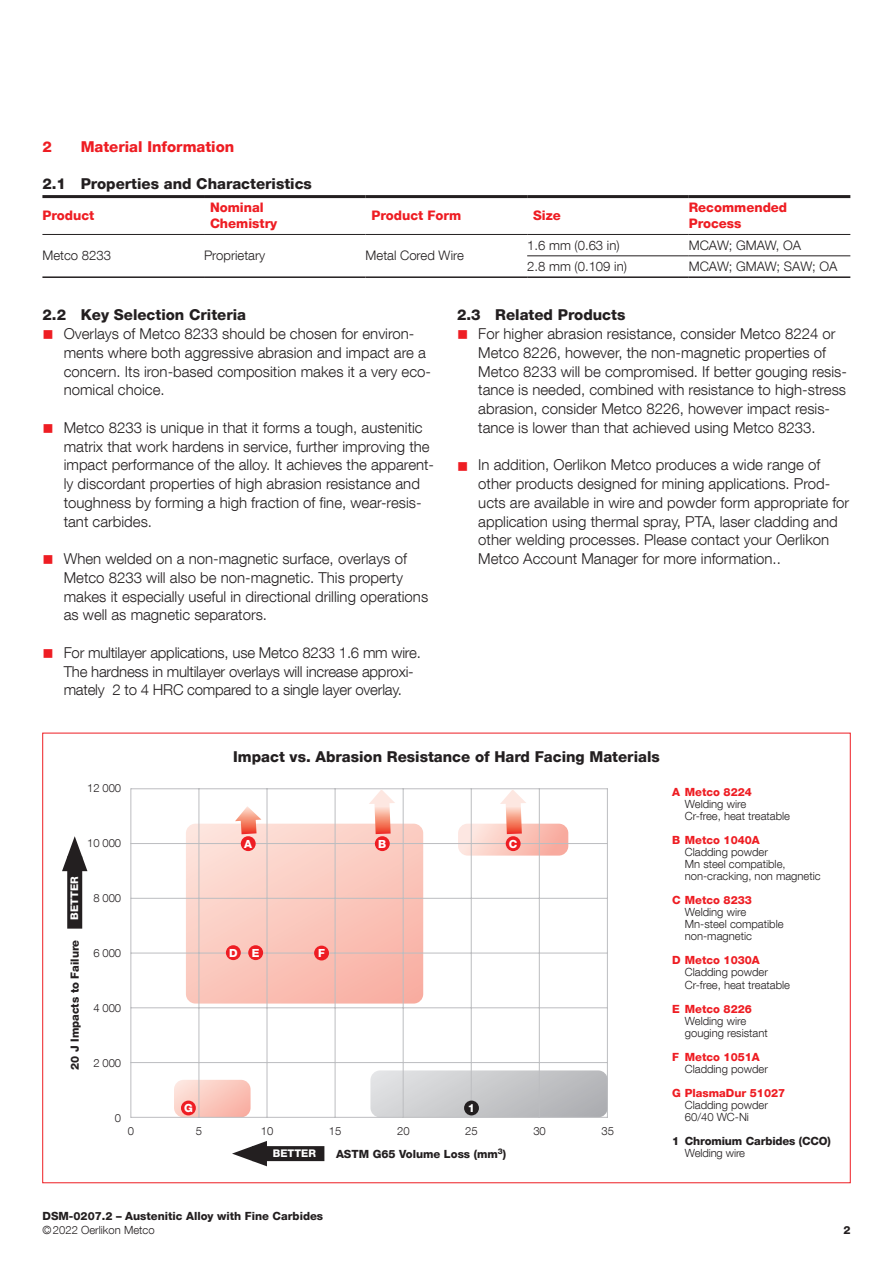
<style>
.page{position:relative;width:893px;height:1263px;background:#fff}
.page>*{position:absolute;margin:0;border:0;box-sizing:border-box;transform-origin:0 0}
.t1{font:300 15px/18.8px "Helvetica Neue LT Com";color:#231f20}
.t2{font:800 15px "Helvetica Neue LT Com";color:#231f20}
.t3{font:800 15px "Helvetica Neue LT Com";color:#ee1d23}
.t4{font:300 13.2px "Helvetica Neue LT Com";color:#231f20}
.t5{font:800 13.2px/16.5px "Helvetica Neue LT Com";color:#ee1d23}
.t6{font:300 11.25px/12px "Helvetica Neue LT Com";color:#231f20}
.t7{font:800 11.25px "Helvetica Neue LT Com";color:#231f20}
.t8{font:800 11.25px "Helvetica Neue LT Com";color:#ee1d23}
.t9{font:800 11.25px "Helvetica Neue LTW1 G";color:#fff}
.t10{font:800 10.5px "Helvetica Neue LT Com";color:#fff}
.s1{color:#ee1d23}
</style>
<div class="page">
<hr style="left:42px;top:195px;width:162px;height:3px;background:#231f20">
<hr style="left:204px;top:195px;width:162px;height:3px;background:#231f20">
<hr style="left:366px;top:195px;width:161px;height:3px;background:#231f20">
<hr style="left:527px;top:195px;width:162px;height:3px;background:#231f20">
<hr style="left:689px;top:195px;width:161px;height:3px;background:#231f20">
<hr style="left:42px;top:234px;width:162px;height:1px;background:#231f20">
<hr style="left:204px;top:234px;width:162px;height:1px;background:#231f20">
<hr style="left:366px;top:234px;width:161px;height:1px;background:#231f20">
<hr style="left:527px;top:234px;width:162px;height:1px;background:#231f20">
<hr style="left:689px;top:234px;width:161px;height:1px;background:#231f20">
<hr style="left:527px;top:256px;width:162px;height:1px;background:#231f20">
<hr style="left:689px;top:256px;width:161px;height:1px;background:#231f20">
<hr style="left:42px;top:276px;width:162px;height:2px;background:#231f20">
<hr style="left:204px;top:276px;width:162px;height:2px;background:#231f20">
<hr style="left:366px;top:276px;width:161px;height:2px;background:#231f20">
<hr style="left:527px;top:276px;width:162px;height:2px;background:#231f20">
<hr style="left:689px;top:276px;width:161px;height:2px;background:#231f20">
<svg style="left:370px;top:1070px;width:237px;height:47px;background:#c8c9cb"></svg>
<svg style="left:174px;top:1080px;width:77px;height:37px;background:#facac0"></svg>
<hr style="left:131px;top:1117px;width:476px;height:1px;background:#bcbdc0">
<hr style="left:131px;top:1062px;width:476px;height:1px;background:#bcbdc0">
<hr style="left:131px;top:953px;width:476px;height:1px;background:#bcbdc0">
<hr style="left:131px;top:898px;width:476px;height:1px;background:#bcbdc0">
<hr style="left:131px;top:843px;width:476px;height:1px;background:#bcbdc0">
<hr style="left:131px;top:1007px;width:476px;height:1px;background:#bcbdc0">
<hr style="left:131px;top:788px;width:476px;height:1px;background:#bcbdc0">
<hr style="left:130px;top:788px;width:1px;height:330px;background:#bcbdc0">
<hr style="left:199px;top:788px;width:1px;height:330px;background:#bcbdc0">
<hr style="left:267px;top:788px;width:1px;height:330px;background:#bcbdc0">
<hr style="left:403px;top:788px;width:1px;height:330px;background:#bcbdc0">
<hr style="left:471px;top:788px;width:1px;height:330px;background:#bcbdc0">
<hr style="left:539px;top:788px;width:1px;height:330px;background:#bcbdc0">
<hr style="left:607px;top:788px;width:1px;height:330px;background:#bcbdc0">
<hr style="left:335px;top:788px;width:1px;height:330px;background:#bcbdc0">
<div style="left:67px;top:856px;width:15px;height:73px;background:#231f20"></div>
<svg style="left:62px;top:836px;width:25px;height:35px"></svg>
<div style="left:252px;top:1146px;width:72px;height:15px;background:#231f20"></div>
<svg style="left:232px;top:1141px;width:35px;height:25px"></svg>
<svg style="left:458px;top:788px;width:110px;height:67px"></svg>
<svg style="left:186px;top:788px;width:237px;height:215px;background:#f8ccc4"></svg>
<div style="left:181px;top:1100px;width:15px;height:15px;background:#ee1d23;border-radius:50%"></div>
<div style="left:464px;top:1100px;width:15px;height:15px;background:#231f20;border-radius:50%"></div>
<p class="t3" style="left:42px;top:137px;width:11px">2</p>
<p class="t3" style="left:81px;top:137px;width:155px">Material Information</p>
<p class="t2" style="left:42px;top:175px;width:271px">2.1 Properties and Characteristics</p>
<p class="t5" style="left:42px;top:207px;width:53px">Product</p>
<p class="t5" style="left:210px;top:199px;width:69px">Nominal<br>Chemistry</p>
<p class="t5" style="left:372px;top:207px;width:91px">Product Form</p>
<p class="t5" style="left:533px;top:207px;width:29px">Size</p>
<p class="t5" style="left:689px;top:199px;width:100px">Recommended<br>Process</p>
<p class="t4" style="left:42px;top:248px;width:70px">Metco 8233</p>
<p class="t4" style="left:204px;top:248px;width:63px">Proprietary</p>
<p class="t4" style="left:366px;top:248px;width:100px">Metal Cored Wire</p>
<p class="t4" style="left:527px;top:237px;width:94px">1.6 mm (0.63 in)</p>
<p class="t4" style="left:689px;top:237px;width:114px">MCAW; GMAW, OA</p>
<p class="t4" style="left:527px;top:258px;width:101px">2.8 mm (0.109 in)</p>
<p class="t4" style="left:689px;top:258px;width:150px">MCAW; GMAW; SAW; OA</p>
<p class="t2" style="left:43px;top:306px;width:205px">2.2 Key Selection Criteria</p>
<p class="t1" style="left:64px;top:324px;width:369px;text-indent:-21px"><span class="s1">■</span> Overlays of Metco 8233 should be chosen for environ&shy;ments where both aggressive abrasion and impact are a concern. Its iron-based composition makes it a very eco&shy;nomical choice.</p>
<p class="t1" style="left:64px;top:418px;width:372px;text-indent:-21px"><span class="s1">■</span> Metco 8233 is unique in that it forms a tough, austenitic matrix that work hardens in service, further improving the impact performance of the alloy. It achieves the apparent&shy;ly discordant properties of high abrasion resistance and toughness by forming a high fraction of fine, wear-resis&shy;tant carbides.</p>
<p class="t1" style="left:64px;top:549px;width:366px;text-indent:-21px"><span class="s1">■</span> When welded on a non-magnetic surface, overlays of Metco 8233 will also be non-magnetic. This property makes it especially useful in directional drilling operations as well as magnetic separators.</p>
<p class="t1" style="left:64px;top:643px;width:359px;text-indent:-21px"><span class="s1">■</span> For multilayer applications, use Metco 8233 1.6 mm wire.<br>The hardness in multilayer overlays will increase approxi&shy;mately 2 to 4 HRC compared to a single layer overlay.</p>
<p class="t2" style="left:457px;top:306px;width:170px">2.3 Related Products</p>
<p class="t1" style="left:478px;top:324px;width:370px;text-indent:-21px"><span class="s1">■</span> For higher abrasion resistance, consider Metco 8224 or Metco 8226, however, the non-magnetic properties of Metco 8233 will be compromised. If better gouging resis&shy;tance is needed, combined with resistance to high-stress abrasion, consider Metco 8226, however impact resis&shy;tance is lower than that achieved using Metco 8233.</p>
<p class="t1" style="left:478px;top:455px;width:372px;text-indent:-21px"><span class="s1">■</span> In addition, Oerlikon Metco produces a wide range of other products designed for mining applications. Prod&shy;ucts are available in wire and powder form appropriate for application using thermal spray, PTA, laser cladding and other welding processes. Please contact your Oerlikon Metco Account Manager for more information..</p>
<p class="t6" style="left:87px;top:782px;width:36px">12 000</p>
<p class="t6" style="left:87px;top:837px;width:36px">10 000</p>
<p class="t10" style="left:68px;top:920px;width:45px;rotate:-90deg">BETTER</p>
<p class="t6" style="left:93px;top:892px;width:29px">8 000</p>
<p class="t7" style="left:68px;top:1070px;width:132px;rotate:-90deg">20 J Impacts to Failure</p>
<p class="t6" style="left:93px;top:947px;width:29px">6 000</p>
<p class="t6" style="left:93px;top:1002px;width:29px">4 000</p>
<p class="t6" style="left:93px;top:1056px;width:29px">2 000</p>
<p class="t6" style="left:115px;top:1111px;width:8px">0</p>
<p class="t2" style="left:233px;top:748px;width:428px">Impact vs. Abrasion Resistance of Hard Facing Materials</p>
<p class="t9" style="left:244px;top:837px;width:9px">A</p>
<p class="t9" style="left:378px;top:837px;width:10px">B</p>
<p class="t9" style="left:509px;top:837px;width:10px">C</p>
<p class="t9" style="left:229px;top:946px;width:10px">D</p>
<p class="t9" style="left:252px;top:946px;width:9px">E</p>
<p class="t9" style="left:318px;top:946px;width:8px">F</p>
<p class="t9" style="left:184px;top:1101px;width:10px">G</p>
<p class="t9" style="left:468px;top:1101px;width:9px">1</p>
<p class="t6" style="left:128px;top:1124px;width:8px">0</p>
<p class="t6" style="left:196px;top:1124px;width:8px">5</p>
<p class="t6" style="left:261px;top:1124px;width:14px">10</p>
<p class="t6" style="left:329px;top:1124px;width:14px">15</p>
<p class="t6" style="left:397px;top:1124px;width:14px">20</p>
<p class="t6" style="left:465px;top:1124px;width:14px">25</p>
<p class="t6" style="left:533px;top:1124px;width:14px">30</p>
<p class="t6" style="left:601px;top:1124px;width:14px">35</p>
<p class="t10" style="left:273px;top:1147px;width:45px">BETTER</p>
<p class="t7" style="left:336px;top:1147px;width:172px">ASTM G65 Volume Loss (mm<sup>3</sup>)</p>
<p class="t8" style="left:672px;top:786px;width:81px">A Metco 8224</p>
<p class="t6" style="left:685px;top:798px;width:107px">Welding wire<br>Cr-free, heat treatable</p>
<p class="t8" style="left:672px;top:834px;width:89px">B Metco 1040A</p>
<p class="t6" style="left:685px;top:846px;width:137px">Cladding powder<br>Mn steel compatible, non-cracking, non magnetic</p>
<p class="t8" style="left:672px;top:894px;width:81px">C Metco 8233</p>
<p class="t6" style="left:685px;top:906px;width:100px">Welding wire<br>Mn-steel compatible non-magnetic</p>
<p class="t8" style="left:672px;top:954px;width:89px">D Metco 1030A</p>
<p class="t6" style="left:685px;top:966px;width:107px">Cladding powder<br>Cr-free, heat treatable</p>
<p class="t8" style="left:672px;top:1002px;width:81px">E Metco 8226</p>
<p class="t6" style="left:685px;top:1014px;width:84px">Welding wire gouging resistant</p>
<p class="t8" style="left:672px;top:1050px;width:89px">F Metco 1051A</p>
<p class="t6" style="left:685px;top:1062px;width:85px">Cladding powder</p>
<p class="t8" style="left:672px;top:1086px;width:115px">G PlasmaDur 51027</p>
<p class="t6" style="left:685px;top:1098px;width:85px">Cladding powder<br>60/40 WC-Ni</p>
<p class="t7" style="left:672px;top:1134px;width:160px">1 Chromium Carbides (CCO)</p>
<p class="t6" style="left:685px;top:1146px;width:62px">Welding wire</p>
<p class="t7" style="left:43px;top:1209px;width:282px">DSM-0207.2 – Austenitic Alloy with Fine Carbides</p>
<p class="t6" style="left:43px;top:1223px;width:114px">©2022 Oerlikon Metco</p>
<p class="t7" style="left:843px;top:1223px;width:9px">2</p>
</div>
